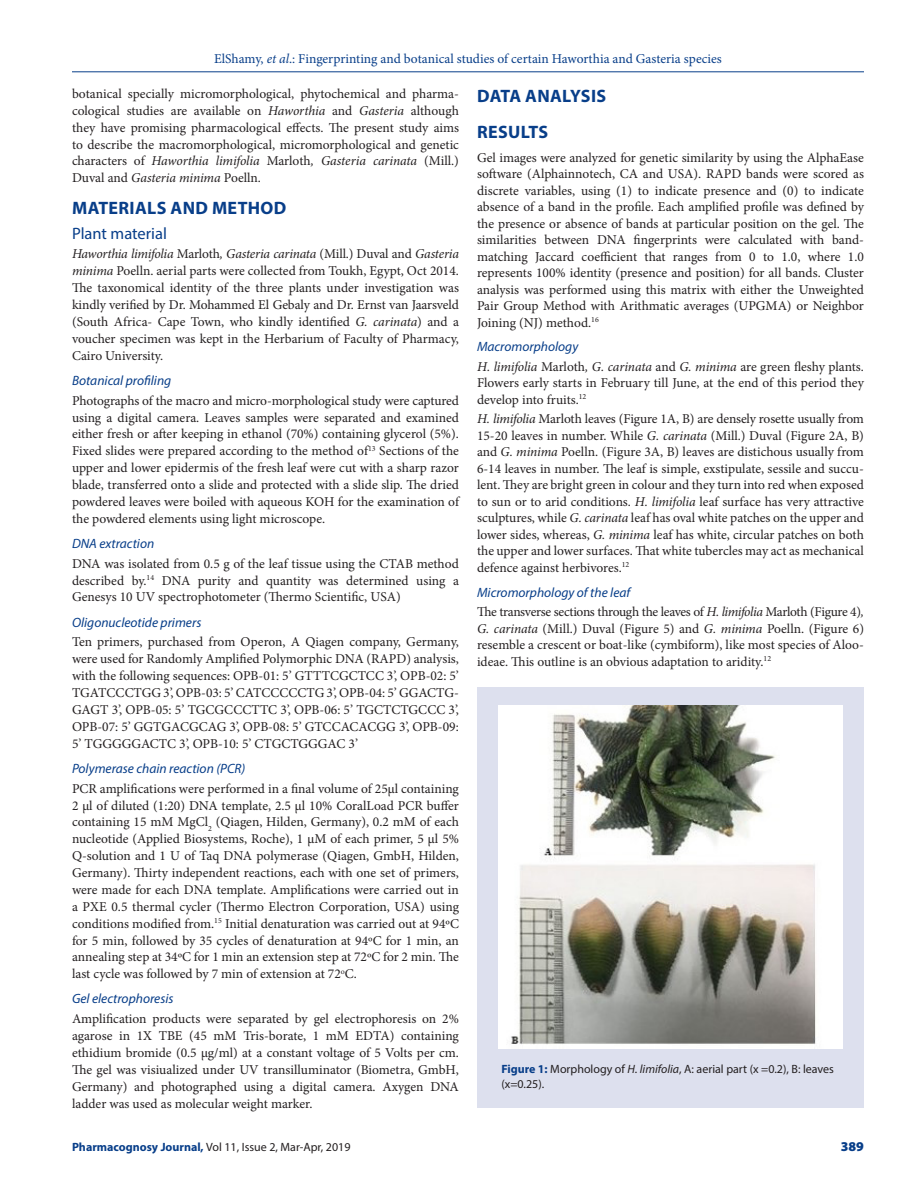
<style>
.page{position:relative;width:918px;height:1188px;background:#fff}
.page>*{position:absolute;margin:0;border:0;box-sizing:border-box;transform-origin:0 0}
._1_HD{font:700 18px "Myriad Pro";letter-spacing:.02em;color:#083e89}
._2_HD{font:16.5px "Myriad Pro";color:#083e89}
.TXT{font:13.5px/16.8px "Minion Pro";color:#231f20;text-align:justify}
._3_HD{font:italic 13.5px "Myriad Pro";color:#083e89}
.t1{font:13.5px "Minion Pro";color:#083e89}
.RRH{font:900 13.5px "Myriad Pro";color:#083e89}
.FIG_CAP{font:12px/15px "Myriad Pro";color:#231f20}
.RRH-2{font:12px "Myriad Pro";color:#231f20}
.s1{font-style:italic}
.s2{font-weight:700;color:#083e89}
</style>
<div class="page">
<hr style="left:72px;top:72px;width:792px;height:1px;background:#083e89">
<div style="left:477px;top:687px;width:387px;height:421px;background:#dde0ee"></div>
<img style="left:498px;top:706px;width:345px;height:343px">
<p class="t1" style="left:214px;top:50px;width:509px">ElShamy, <span class="s1">et al</span>.: Fingerprinting and botanical studies of certain Haworthia and Gasteria species</p>
<p class="TXT" style="left:72px;top:85px;width:389px">botanical specially micromorphological, phytochemical and pharma&shy;cological studies are available on <span class="s1">Haworthia</span> and <span class="s1">Gasteria</span> although they have promising pharmacological effects. The present study aims to describe the macromorphological, micromorphological and genetic characters of <span class="s1">Haworthia limifolia</span> Marloth<span class="s1">, Gasteria carinata</span> (Mill.)<br>Duval and <span class="s1">Gasteria minima</span> Poelln.</p>
<p class="_1_HD" style="left:72px;top:196px;width:216px">MATERIALS AND METHOD</p>
<p class="_2_HD" style="left:72px;top:223px;width:97px">Plant material</p>
<p class="TXT" style="left:72px;top:246px;width:389px"><span class="s1">Haworthia limifolia</span> Marloth<span class="s1">, Gasteria carinata</span> (Mill.) Duval and <span class="s1">Gasteria minima</span> Poelln. aerial parts were collected from Toukh, Egypt, Oct 2014.<br>The taxonomical identity of the three plants under investigation was kindly verified by Dr. Mohammed El Gebaly and Dr. Ernst van Jaarsveld (South Africa- Cape Town, who kindly identified <span class="s1">G. carinata</span>) and a voucher specimen was kept in the Herbarium of Faculty of Pharmacy, Cairo University.</p>
<p class="_3_HD" style="left:72px;top:372px;width:101px">Botanical profiling</p>
<p class="TXT" style="left:72px;top:392px;width:389px">Photographs of the macro and micro-morphological study were captured using a digital camera. Leaves samples were separated and examined either fresh or after keeping in ethanol (70%) containing glycerol (5%).<br>Fixed slides were prepared according to the method of<sup>13</sup> Sections of the upper and lower epidermis of the fresh leaf were cut with a sharp razor blade, transferred onto a slide and protected with a slide slip. The dried powdered leaves were boiled with aqueous KOH for the examination of the powdered elements using light microscope.</p>
<p class="_3_HD" style="left:72px;top:535px;width:84px">DNA extraction</p>
<p class="TXT" style="left:72px;top:555px;width:389px">DNA was isolated from 0.5 g of the leaf tissue using the CTAB method described by.<sup>14</sup> DNA purity and quantity was determined using a Genesys 10 UV spectrophotometer (Thermo Scientific, USA)</p>
<p class="_3_HD" style="left:72px;top:614px;width:131px">Oligonucleotide primers</p>
<p class="TXT" style="left:72px;top:634px;width:389px">Ten primers, purchased from Operon, A Qiagen company, Germany, were used for Randomly Amplified Polymorphic DNA (RAPD) analysis, with the following sequences: OPB-01: 5’ GTTTCGCTCC 3’, OPB-02: 5’ TGATCCCTGG 3’, OPB-03: 5’ CATCCCCCTG 3’, OPB-04: 5’ GGACTG-GAGT 3’, OPB-05: 5’ TGCGCCCTTC 3’, OPB-06: 5’ TGCTCTGCCC 3’, OPB-07: 5’ GGTGACGCAG 3’, OPB-08: 5’ GTCCACACGG 3’, OPB-09:<br>5’ TGGGGGACTC 3’, OPB-10: 5’ CTGCTGGGAC 3’</p>
<p class="_3_HD" style="left:72px;top:760px;width:175px">Polymerase chain reaction (PCR)</p>
<p class="TXT" style="left:72px;top:780px;width:389px">PCR amplifications were performed in a final volume of 25µl containing 2 µl of diluted (1:20) DNA template, 2.5 µl 10% CoralLoad PCR buffer containing 15 mM MgCl<sub>2</sub> (Qiagen, Hilden, Germany), 0.2 mM of each nucleotide (Applied Biosystems, Roche), 1 µM of each primer, 5 µl 5% Q-solution and 1 U of Taq DNA polymerase (Qiagen, GmbH, Hilden, Germany). Thirty independent reactions, each with one set of primers, were made for each DNA template. Amplifications were carried out in a PXE 0.5 thermal cycler (Thermo Electron Corporation, USA) using conditions modified from.<sup>15</sup> Initial denaturation was carried out at 94ºC for 5 min, followed by 35 cycles of denaturation at 94ºC for 1 min, an annealing step at 34ºC for 1 min an extension step at 72ºC for 2 min. The last cycle was followed by 7 min of extension at 72<sup>o</sup>C.</p>
<p class="_3_HD" style="left:72px;top:991px;width:103px">Gel electrophoresis</p>
<p class="TXT" style="left:72px;top:1011px;width:389px">Amplification products were separated by gel electrophoresis on 2% agarose in 1X TBE (45 mM Tris-borate, 1 mM EDTA) containing ethidium bromide (0.5 µg/ml) at a constant voltage of 5 Volts per cm.<br>The gel was visiualized under UV transilluminator (Biometra, GmbH, Germany) and photographed using a digital camera. Axygen DNA ladder was used as molecular weight marker.</p>
<p class="_1_HD" style="left:477px;top:84px;width:131px">DATA ANALYSIS</p>
<p class="_1_HD" style="left:477px;top:120px;width:73px">RESULTS</p>
<p class="TXT" style="left:477px;top:149px;width:389px">Gel images were analyzed for genetic similarity by using the AlphaEase software (Alphainnotech, CA and USA). RAPD bands were scored as discrete variables, using (1) to indicate presence and (0) to indicate absence of a band in the profile. Each amplified profile was defined by the presence or absence of bands at particular position on the gel. The similarities between DNA fingerprints were calculated with band&shy;matching Jaccard coefficient that ranges from 0 to 1.0, where 1.0 represents 100% identity (presence and position) for all bands. Cluster analysis was performed using this matrix with either the Unweighted Pair Group Method with Arithmatic averages (UPGMA) or Neighbor Joining (NJ) method.<sup>16</sup></p>
<p class="_3_HD" style="left:477px;top:339px;width:103px">Macromorphology</p>
<p class="TXT" style="left:477px;top:358px;width:389px"><span class="s1">H. limifolia</span> Marloth<span class="s1">, G. carinata</span> and <span class="s1">G. minima</span> are green fleshy plants.<br>Flowers early starts in February till June, at the end of this period they develop into fruits.<sup>12</sup></p>
<p class="TXT" style="left:477px;top:411px;width:389px"><span class="s1">H. limifolia</span> Marloth leaves (Figure 1A, B) are densely rosette usually from 15-20 leaves in number. While <span class="s1">G. carinata</span> (Mill.) Duval (Figure 2A, B) and <span class="s1">G. minima</span> Poelln. (Figure 3A, B) leaves are distichous usually from 6-14 leaves in number. The leaf is simple, exstipulate, sessile and succu&shy;lent. They are bright green in colour and they turn into red when exposed to sun or to arid conditions. <span class="s1">H. limifolia</span> leaf surface has very attractive sculptures, while <span class="s1">G. carinata</span> leaf has oval white patches on the upper and lower sides, whereas, <span class="s1">G. minima</span> leaf has white, circular patches on both the upper and lower surfaces. That white tubercles may act as mechanical defence against herbivores.<sup>12</sup></p>
<p class="_3_HD" style="left:477px;top:584px;width:155px">Micromorphology of the leaf</p>
<p class="TXT" style="left:477px;top:604px;width:389px">The transverse sections through the leaves of <span class="s1">H. limifolia</span> Marloth (Figure 4)<span class="s1">, G. carinata</span> (Mill.) Duval (Figure 5) and <span class="s1">G. minima</span> Poelln. (Figure 6) resemble a crescent or boat-like (cymbiform), like most species of Aloo&shy;ideae. This outline is an obvious adaptation to aridity.<sup>12</sup></p>
<p class="FIG_CAP" style="left:501px;top:1061px;width:334px"><span class="s2">Figure 1:</span> Morphology of <span class="s1">H. limifolia</span>, A: aerial part (x =0.2), B: leaves (x=0.25).</p>
<p class="RRH-2" style="left:72px;top:1139px;width:280px"><span class="s2">Pharmacognosy Journal,</span> Vol 11, Issue 2, Mar-Apr, 2019</p>
<p class="RRH" style="left:841px;top:1137px;width:25px">389</p>
</div>
